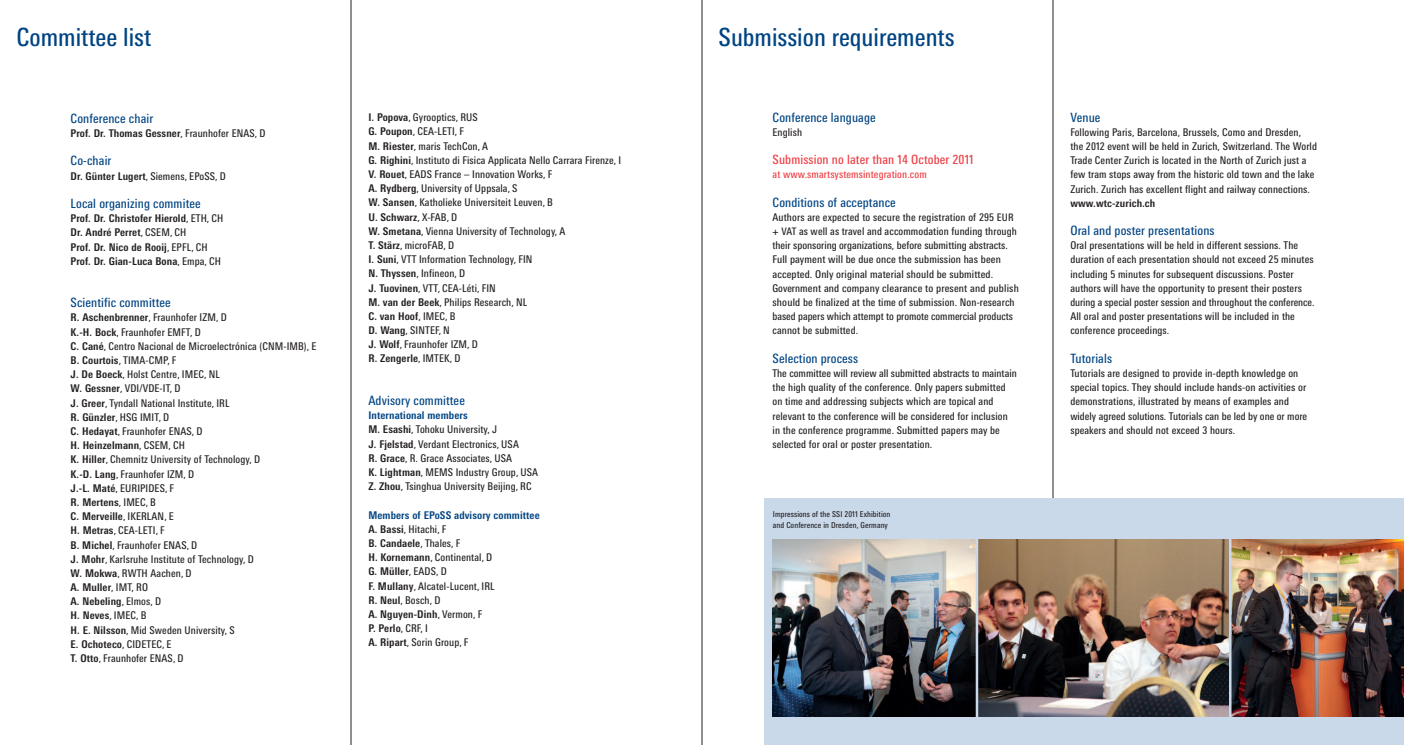
<style>
.page{position:relative;width:1404px;height:745px;background:#fff}
.page>*{position:absolute;margin:0;border:0;box-sizing:border-box;transform-origin:0 0}
.t1{font:condensed 25px "Messe Univers";color:#004483}
.t2{font:condensed 12.75px "Messe Univers";letter-spacing:.01em;color:#004483}
.t3{font:condensed 12.75px "Messe Univers";letter-spacing:.01em;color:#ee3d43}
.t4{font:condensed 10.62px/14.1px "Messe Univers";letter-spacing:.01em;color:#231f20}
.t5{font:700 condensed 10.62px/14.1px "Messe Univers";letter-spacing:.01em;color:#231f20}
.t6{font:condensed 10.62px "Messe Univers";letter-spacing:.01em;color:#ee3d43}
.t7{font:condensed 8.12px/11.4px "Messe Univers";letter-spacing:.01em;color:#231f20}
.s1{font-weight:400}
.s2{font-weight:700}
.s3{font-weight:700;color:#004483}
.s4{font-size:10.25px}
</style>
<div class="page">
<hr style="left:1052px;top:0;width:1px;height:744px;background:#231f20">
<div style="left:764px;top:497px;width:639px;height:247px;background:#cad9ea"></div>
<img style="left:772px;top:539px;width:631px;height:177px">
<hr style="left:975px;top:529px;width:3px;height:195px;background:#cad9ea">
<hr style="left:1228px;top:529px;width:3px;height:195px;background:#cad9ea">
<hr style="left:701px;top:0;width:1px;height:744px;background:#231f20">
<hr style="left:351px;top:0;width:1px;height:744px;background:#231f20">
<h1 class="t1" style="left:16px;top:28px;width:136px">Committee list</h1>
<p class="t2" style="left:71px;top:113px;width:84px">Conference chair</p>
<p class="t5" style="left:71px;top:127px;width:196px">Prof. Dr. Thomas Gessner<span class="s1">, Fraunhofer ENAS, D</span></p>
<p class="t2" style="left:71px;top:156px;width:42px">Co-chair</p>
<p class="t4" style="left:71px;top:169px;width:157px"><span class="s2">Dr. Günter Lugert</span>, Siemens, EPoSS, D</p>
<p class="t2" style="left:71px;top:198px;width:132px">Local organizing commitee</p>
<p class="t5" style="left:71px;top:212px;width:154px">Prof. Dr. Christofer Hierold<span class="s1">, ETH, CH<br></span>Dr. André Perret<span class="s1">, CSEM, CH<br></span>Prof. Dr. Nico de Rooij<span class="s1">, EPFL, CH<br></span>Prof. Dr. Gian-Luca Bona<span class="s1">, Empa, CH</span></p>
<p class="t2" style="left:71px;top:298px;width:102px">Scientific committee</p>
<p class="t4" style="left:71px;top:311px;width:247px"><span class="s2">R. Aschenbrenner</span>, Fraunhofer IZM, D<br><span class="s2">K.-H. Bock</span>, Fraunhofer EMFT, D<br><span class="s2">C. Cané</span>, Centro Nacional de Microelectrónica (CNM-IMB), E<br><span class="s2">B. Courtois</span>, TIMA-CMP, F<br><span class="s2">J. De Boeck</span>, Holst Centre, IMEC, NL<br><span class="s2">W. Gessner</span>, VDI/VDE-IT, D<br><span class="s2">J. Greer</span>, Tyndall National Institute, IRL<br><span class="s2">R. Günzler</span>, HSG IMIT, D<br><span class="s2">C. Hedayat</span>, Fraunhofer ENAS, D<br><span class="s2">H. Heinzelmann</span>, CSEM, CH<br><span class="s2">K. Hiller</span>, Chemnitz University of Technology, D<br><span class="s2">K.-D. Lang</span>, Fraunhofer IZM, D<br><span class="s2">J.-L. Maté</span>, EURIPIDES, F<br><span class="s2">R. Mertens</span>, IMEC, B<br><span class="s2">C. Merveille</span>, IKERLAN, E<br><span class="s2">H. Metras</span>, CEA-LETI, F<br><span class="s2">B. Michel</span>, Fraunhofer ENAS, D<br><span class="s2">J. Mohr</span>, Karlsruhe Institute of Technology, D<br><span class="s2">W. Mokwa</span>, RWTH Aachen, D<br><span class="s2">A. Muller</span>, IMT, RO<br><span class="s2">A. Nebeling</span>, Elmos, D<br><span class="s2">H. Neves</span>, IMEC, B<br><span class="s2">H. E. Nilsson</span>, Mid Sweden University, S<br><span class="s2">E. Ochoteco</span>, CIDETEC, E<br><span class="s2">T. Otto</span>, Fraunhofer ENAS, D</p>
<p class="t4" style="left:368px;top:111px;width:254px"><span class="s2">I. Popova</span>, Gyrooptics, RUS<br><span class="s2">G. Poupon</span>, CEA-LETI, F<br><span class="s2">M. Riester</span>, maris TechCon, A<br><span class="s2">G. Righini</span>, Instituto di Fisica Applicata Nello Carrara Firenze, I<br><span class="s2">V. Rouet</span>, EADS France – Innovation Works, F<br><span class="s2">A. Rydberg</span>, University of Uppsala, S<br><span class="s2">W. Sansen</span>, Katholieke Universiteit Leuven, B<br><span class="s2">U. Schwarz</span>, X-FAB, D<br><span class="s2">W. Smetana</span>, Vienna University of Technology, A<br><span class="s2">T. Stärz</span>, microFAB, D<br><span class="s2">I. Suni</span>, VTT Information Technology, FIN<br><span class="s2">N. Thyssen</span>, Infineon, D<br><span class="s2">J. Tuovinen</span>, VTT, CEA-Léti, FIN<br><span class="s2">M. van der Beek</span>, Philips Research, NL<br><span class="s2">C. van Hoof</span>, IMEC, B<br><span class="s2">D. Wang</span>, SINTEF, N<br><span class="s2">J. Wolf</span>, Fraunhofer IZM, D<br><span class="s2">R. Zengerle</span>, IMTEK, D</p>
<p class="t2" style="left:368px;top:395px;width:98px">Advisory committee</p>
<p class="t4" style="left:368px;top:409px;width:171px"><span class="s3">International members<br></span><span class="s2">M. Esashi</span>, Tohoku University, J<br><span class="s2">J. Fjelstad</span>, Verdant Electronics, USA<br><span class="s2">R. Grace</span>, R. Grace Associates, USA<br><span class="s2">K. Lightman</span>, MEMS Industry Group, USA <span class="s2">Z. Zhou</span>, Tsinghua University Beijing, RC</p>
<p class="t4" style="left:368px;top:508px;width:173px"><span class="s3">Members of EPoSS advisory committee<br></span><span class="s2">A. Bassi</span>, Hitachi, F<br><span class="s2">B. Candaele</span>, Thales, F<br><span class="s2">H. Kornemann</span>, Continental, D<br><span class="s2">G. Müller</span>, EADS, D<br><span class="s2">F. Mullany</span>, Alcatel-Lucent, IRL<br><span class="s2">R. Neul</span>, Bosch, D<br><span class="s2">A. Nguyen-Dinh</span>, Vermon, F<br><span class="s2">P. Perlo</span>, CRF, I<br><span class="s2">A. Ripart</span>, Sorin Group, F</p>
<h1 class="t1" style="left:718px;top:28px;width:237px">Submission requirements</h1>
<p class="t2" style="left:772px;top:112px;width:105px">Conference language</p>
<p class="t4" style="left:772px;top:126px;width:31px">English</p>
<p class="t3" style="left:772px;top:155px;width:202px">Submission no later than 14 October 2011</p>
<p class="t6" style="left:772px;top:170px;width:156px">at www.smartsystemsintegration.com</p>
<p class="t2" style="left:772px;top:197px;width:125px">Conditions of acceptance</p>
<p class="t4" style="left:772px;top:211px;width:248px">Authors are expected to secure the registration of 295 <span class="s4">EUR + VAT</span> as well as travel and accommodation funding through their sponsoring organizations, before submitting abstracts.<br>Full payment will be due once the submission has been accepted. Only original material should be submitted.<br>Government and company clearance to present and publish should be finalized at the time of submission. Non-research based papers which attempt to promote commercial products cannot be submitted.</p>
<p class="t2" style="left:772px;top:353px;width:87px">Selection process</p>
<p class="t4" style="left:772px;top:367px;width:246px">The committee will review all submitted abstracts to maintain the high quality of the conference. Only papers submitted on time and addressing subjects which are topical and relevant to the conference will be considered for inclusion in the conference programme. Submitted papers may be selected for oral or poster presentation.</p>
<p class="t7" style="left:772px;top:508px;width:119px">Impressions of the SSI 2011 Exhibition and Conference in Dresden, Germany</p>
<p class="t2" style="left:1070px;top:112px;width:32px">Venue</p>
<p class="t4" style="left:1070px;top:126px;width:248px">Following Paris, Barcelona, Brussels, Como and Dresden,<br>the 2012 event will be held in Zurich, Switzerland. The World Trade Center Zurich is located in the North of Zurich just a few tram stops away from the historic old town and the lake Zurich. Zurich has excellent flight and railway connections.</p>
<p class="t5" style="left:1070px;top:197px;width:86px">www.wtc-zurich.ch</p>
<p class="t2" style="left:1070px;top:226px;width:146px">Oral and poster presentations</p>
<p class="t4" style="left:1070px;top:239px;width:246px">Oral presentations will be held in different sessions. The duration of each presentation should not exceed 25 minutes including 5 minutes for subsequent discussions. Poster authors will have the opportunity to present their posters during a special poster session and throughout the conference.<br>All oral and poster presentations will be included in the conference proceedings.</p>
<p class="t2" style="left:1070px;top:353px;width:43px">Tutorials</p>
<p class="t4" style="left:1070px;top:367px;width:238px">Tutorials are designed to provide in-depth knowledge on special topics. They should include hands-on activities or demonstrations, illustrated by means of examples and widely agreed solutions. Tutorials can be led by one or more speakers and should not exceed 3 hours.</p>
</div>
